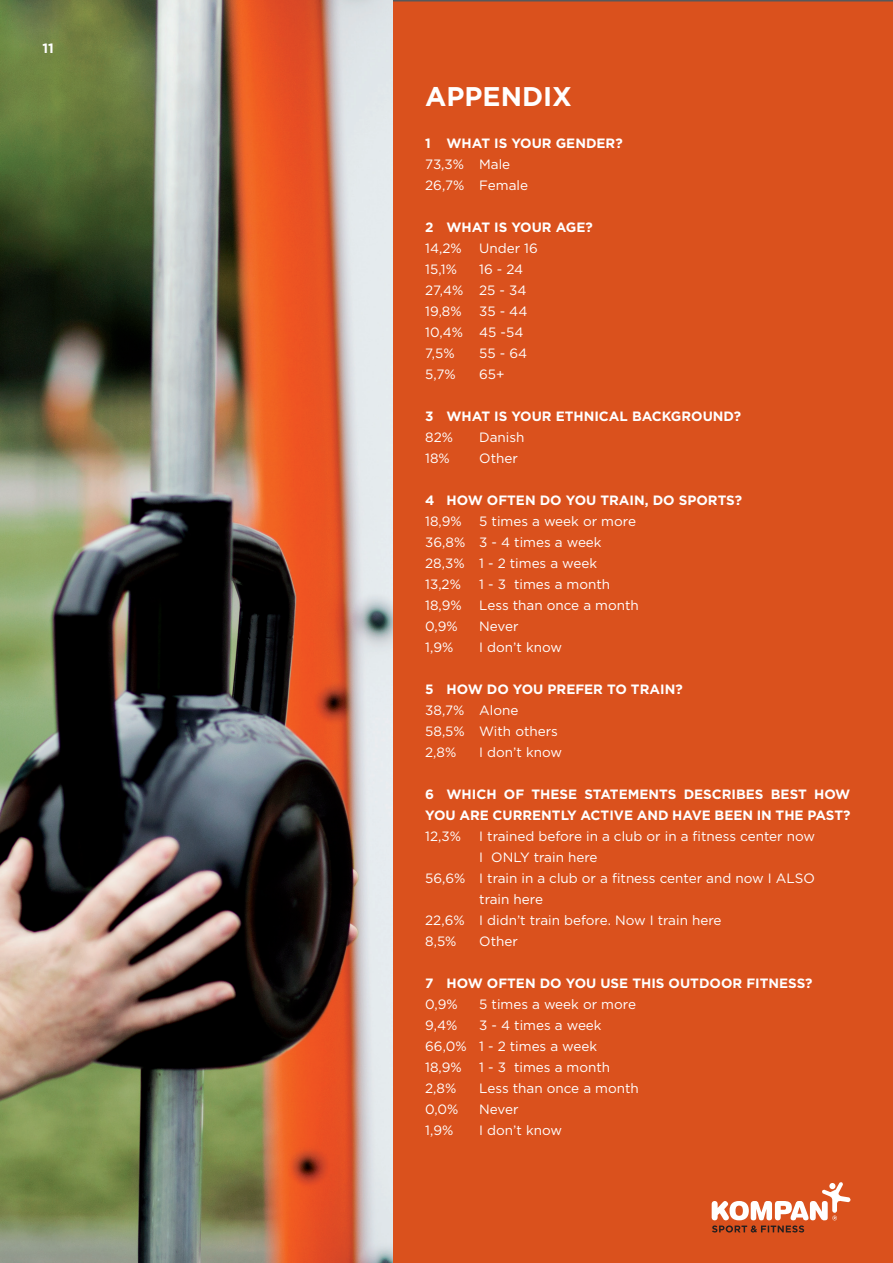
<style>
.page{position:relative;width:893px;height:1263px;background:#fff}
.page>*{position:absolute;margin:0;border:0;box-sizing:border-box;transform-origin:0 0}
.t1{font:700 27px "Gotham";color:#fff}
.t2{font:13.5px/21px "Gotham";color:#fff}
.t3{font:700 13.5px/21px "Gotham";color:#fff}
</style>
<div class="page">
<div style="left:392px;top:0;width:501px;height:1263px;background:#da511d"></div>
<img style="left:0;top:0;width:392px;height:1263px">
<svg style="left:712px;top:1182px;width:139px;height:50px"></svg>
<p class="t3" style="left:43px;top:38px;width:13px">11</p>
<h1 class="t1" style="left:425px;top:79px;width:148px">APPENDIX</h1>
<p class="t3" style="left:425px;top:133px;width:32px">1 WHATISYOURGENDER</p>
<p class="t3" style="left:615px;top:133px;width:9px">?</p>
<p class="t2" style="left:425px;top:153px;width:104px">73,3% Male<br>26,7% Female</p>
<p class="t3" style="left:425px;top:217px;width:31px">2 WHATISYOURAGE</p>
<p class="t3" style="left:585px;top:217px;width:9px">?</p>
<p class="t2" style="left:425px;top:237px;width:38px">14,2%</p>
<p class="t2" style="left:479px;top:237px;width:60px">Under 16</p>
<p class="t2" style="left:425px;top:258px;width:33px">15,1%</p>
<p class="t2" style="left:425px;top:258px;width:103px;text-indent:54px">16 - 24<br>27,4% 25 - 34<br>19,8%</p>
<p class="t2" style="left:425px;top:301px;width:104px;text-indent:54px">35 - 44<br>10,4% 45 -54<br>7,5%</p>
<p class="t2" style="left:479px;top:343px;width:49px">55 - 64</p>
<p class="t2" style="left:425px;top:364px;width:32px">5,7%</p>
<p class="t2" style="left:479px;top:364px;width:27px">65+</p>
<p class="t3" style="left:425px;top:406px;width:32px">3 WHATISYOURETHNICALBACKGROUND</p>
<p class="t3" style="left:734px;top:406px;width:9px">?</p>
<p class="t2" style="left:425px;top:427px;width:29px">82%</p>
<p class="t2" style="left:479px;top:427px;width:47px">Danish</p>
<p class="t2" style="left:425px;top:448px;width:26px">18%</p>
<p class="t2" style="left:479px;top:448px;width:40px">Other</p>
<p class="t3" style="left:425px;top:490px;width:32px">4 HOWOFTENDOYOUTRAIN</p>
<p class="t3" style="left:645px;top:490px;width:14px">, DOSPORTS</p>
<p class="t3" style="left:735px;top:490px;width:9px">?</p>
<p class="t2" style="left:425px;top:511px;width:38px">18,9%</p>
<p class="t2" style="left:425px;top:511px;width:212px;text-indent:54px">5 times a week or more<br>36,8% 3 - 4 times a week<br>28,3% 1 - 2 times a week<br>13,2%</p>
<p class="t2" style="left:479px;top:574px;width:132px">1 - 3 times a month</p>
<p class="t2" style="left:425px;top:595px;width:38px">18,9%</p>
<p class="t2" style="left:479px;top:595px;width:161px">Less than once a month</p>
<p class="t2" style="left:425px;top:616px;width:34px">0,9%</p>
<p class="t2" style="left:479px;top:616px;width:41px">Never</p>
<p class="t2" style="left:425px;top:637px;width:30px">1,9%</p>
<p class="t2" style="left:479px;top:637px;width:84px">I don’t know</p>
<p class="t3" style="left:425px;top:679px;width:31px">5 HOWDOYOUPREFERTOTRAIN</p>
<p class="t3" style="left:675px;top:679px;width:9px">?</p>
<p class="t2" style="left:425px;top:700px;width:134px">38,7% Alone<br>58,5% With others<br>2,8%</p>
<p class="t2" style="left:479px;top:742px;width:84px">I don’t know</p>
<p class="t3" style="left:425px;top:784px;width:32px">6 WHICHOFTHESESTATEMENTSDESCRIBESBESTHOW<br>YOUARECURRENTLYACTIVEANDHAVEBEENINTHEPAST</p>
<p class="t3" style="left:843px;top:805px;width:9px">?</p>
<p class="t2" style="left:425px;top:826px;width:37px">12,3%</p>
<p class="t2" style="left:479px;top:826px;width:337px">I trained before in a club or in a fitness center now</p>
<p class="t2" style="left:479px;top:847px;width:120px">I ONLY train here</p>
<p class="t2" style="left:425px;top:868px;width:391px">56,6% I train in a club or a fitness center and now I ALSO</p>
<p class="t2" style="left:479px;top:889px;width:65px">train here</p>
<p class="t2" style="left:425px;top:910px;width:298px">22,6% I didn’t train before. Now I train here</p>
<p class="t2" style="left:425px;top:931px;width:33px">8,5%</p>
<p class="t2" style="left:479px;top:931px;width:40px">Other</p>
<p class="t3" style="left:425px;top:973px;width:31px">7 HOWOFTENDOYOUUSETHISOUTDOORFITNESS</p>
<p class="t3" style="left:805px;top:973px;width:9px">?</p>
<p class="t2" style="left:425px;top:994px;width:34px">0,9%</p>
<p class="t2" style="left:479px;top:994px;width:158px">5 times a week or more</p>
<p class="t2" style="left:425px;top:1015px;width:34px">9,4%</p>
<p class="t2" style="left:425px;top:1015px;width:178px;text-indent:54px">3 - 4 times a week<br>66,0% 1 - 2 times a week<br>18,9%</p>
<p class="t2" style="left:479px;top:1057px;width:132px">1 - 3 times a month</p>
<p class="t2" style="left:425px;top:1078px;width:33px">2,8%</p>
<p class="t2" style="left:479px;top:1078px;width:161px">Less than once a month</p>
<p class="t2" style="left:425px;top:1099px;width:35px">0,0%</p>
<p class="t2" style="left:479px;top:1099px;width:41px">Never</p>
<p class="t2" style="left:425px;top:1120px;width:30px">1,9%</p>
<p class="t2" style="left:479px;top:1120px;width:84px">I don’t know</p>
</div>
